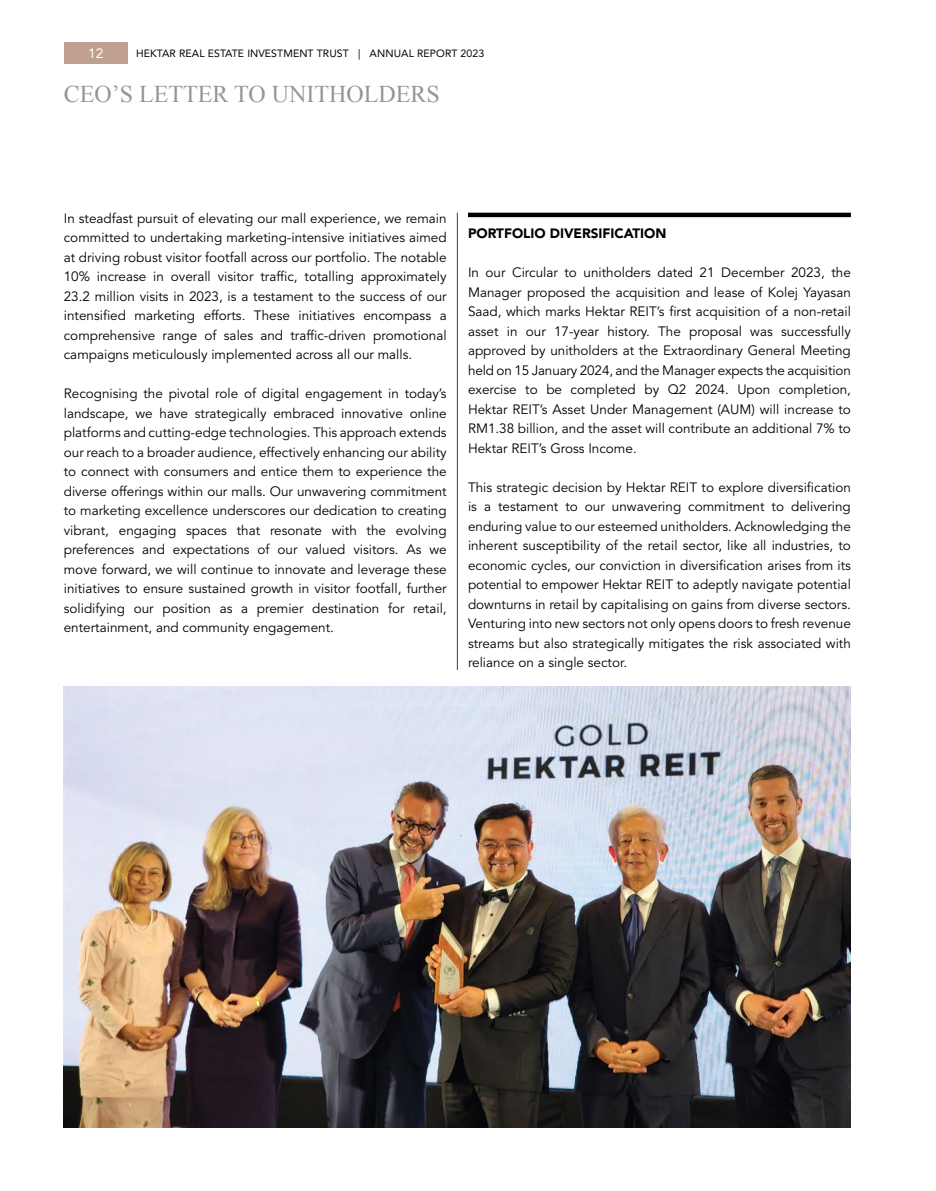
<style>
.page{position:relative;width:936px;height:1191px;background:#fff}
.page>*{position:absolute;margin:0;border:0;box-sizing:border-box;transform-origin:0 0}
.t1{font:24px "Times New Roman";color:#939598}
.t2{font:13.5px/19.5px "Avenir LT Std";color:#000;text-align:justify}
.t3{font:900 13.5px "Avenir LT Std";color:#000}
.t4{font:13.5px "Avenir LT Std";color:#fff}
.t5{font:10.5px "Avenir LT Std";letter-spacing:.01em;color:#000}
</style>
<div class="page">
<div style="left:64px;top:43px;width:64px;height:21px;background:#c0a190"></div>
<hr style="left:468px;top:213px;width:382px;height:4px;background:#000">
<img style="left:64px;top:687px;width:786px;height:440px">
<hr style="left:457px;top:213px;width:1px;height:457px;background:#414042">
<p class="t4" style="left:88px;top:46px;width:17px">12</p>
<p class="t5" style="left:136px;top:47px;width:349px">HEKTAR REAL ESTATE INVESTMENT TRUST | ANNUAL REPORT 2023</p>
<h1 class="t1" style="left:64px;top:78px;width:377px">CEO’S LETTER TO UNITHOLDERS</h1>
<p class="t2" style="left:64px;top:209px;width:384px">In steadfast pursuit of elevating our mall experience, we remain committed to undertaking marketing-intensive initiatives aimed at driving robust visitor footfall across our portfolio. The notable 10% increase in overall visitor traffic, totalling approximately 23.2 million visits in 2023, is a testament to the success of our intensified marketing efforts. These initiatives encompass a comprehensive range of sales and traffic-driven promotional campaigns meticulously implemented across all our malls.</p>
<p class="t2" style="left:64px;top:384px;width:384px">Recognising the pivotal role of digital engagement in today’s landscape, we have strategically embraced innovative online platforms and cutting-edge technologies. This approach extends our reach to a broader audience, effectively enhancing our ability to connect with consumers and entice them to experience the diverse offerings within our malls. Our unwavering commitment to marketing excellence underscores our dedication to creating vibrant, engaging spaces that resonate with the evolving preferences and expectations of our valued visitors. As we move forward, we will continue to innovate and leverage these initiatives to ensure sustained growth in visitor footfall, further solidifying our position as a premier destination for retail, entertainment, and community engagement.</p>
<p class="t3" style="left:468px;top:225px;width:106px">PORTFOLIO DIVERS</p>
<p class="t3" style="left:598px;top:225px;width:58px">IFICATION</p>
<p class="t2" style="left:468px;top:263px;width:384px">In our Circular to unitholders dated 21 December 2023, the Manager proposed the acquisition and lease of Kolej Yayasan Saad, which marks Hektar REIT’s first acquisition of a non-retail asset in our 17-year history. The proposal was successfully approved by unitholders at the Extraordinary General Meeting held on 15 January 2024, and the Manager expects the acquisition exercise to be completed by Q2 2024. Upon completion, Hektar REIT’s Asset Under Management (AUM) will increase to RM1.38 billion, and the asset will contribute an additional 7% to Hektar REIT’s Gross Income.</p>
<p class="t2" style="left:468px;top:478px;width:384px">This strategic decision by Hektar REIT to explore diversification is a testament to our unwavering commitment to delivering enduring value to our esteemed unitholders. Acknowledging the inherent susceptibility of the retail sector, like all industries, to economic cycles, our conviction in diversification arises from its potential to empower Hektar REIT to adeptly navigate potential downturns in retail by capitalising on gains from diverse sectors.<br>Venturing into new sectors not only opens doors to fresh revenue streams but also strategically mitigates the risk associated with reliance on a single sector.</p>
</div>
